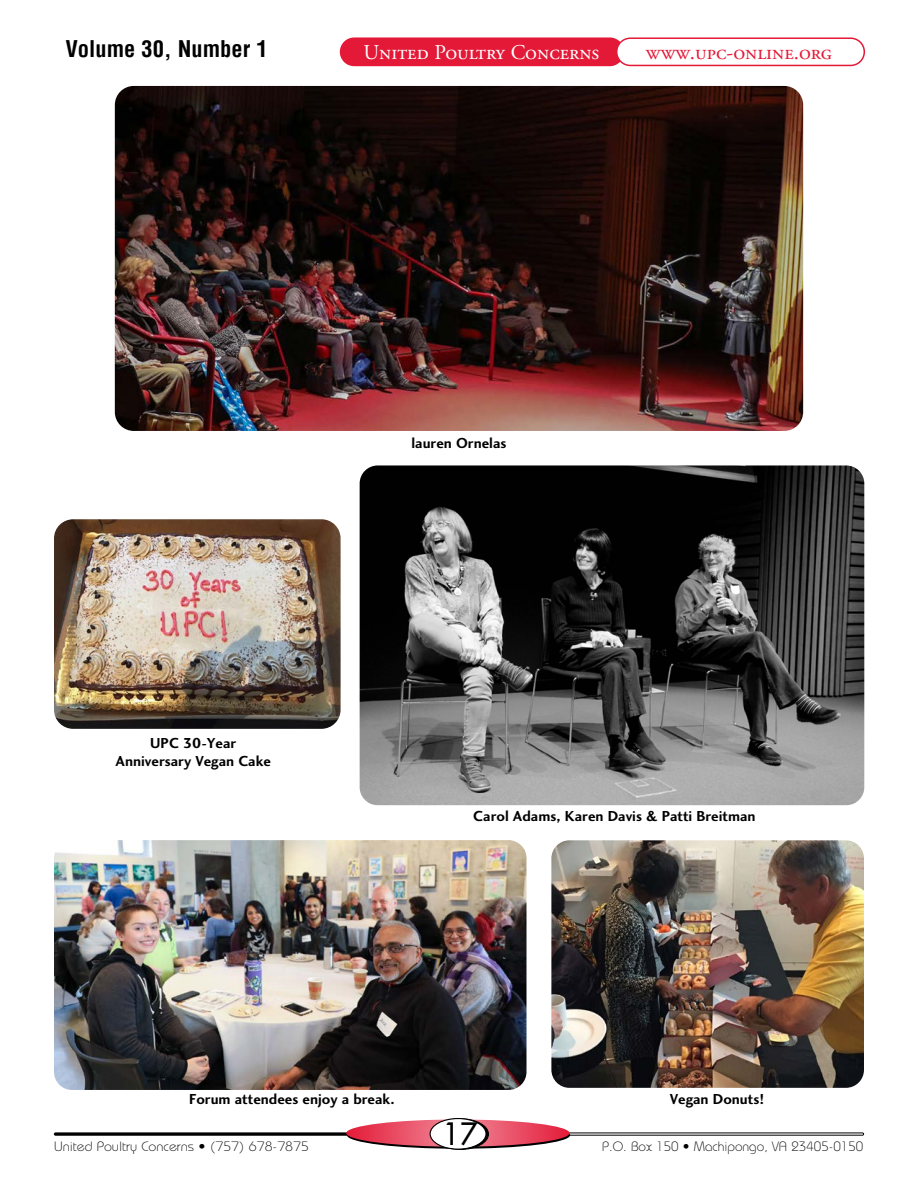
<style>
.page{position:relative;width:918px;height:1188px;background:#fff}
.page>*{position:absolute;margin:0;border:0;box-sizing:border-box;transform-origin:0 0}
.t1{font:30px "Futura";color:#000}
.t2{font:700 condensed 22.5px "Helvetica";color:#000}
.t3{font:21px "Adobe Garamond Pro";color:#fff}
.t4{font:21px "Adobe Garamond Pro";color:#e31937}
.t5{font:15px/18px "Charlotte Sans Bold Plain";color:#000;text-align:center}
.t6{font:300 13.5px "Bauhaus";color:#000;scale:1.05 1}
.t7{font:300 13.5px "Bauhaus";color:#000}
</style>
<div class="page">
<div style="left:54px;top:1133px;width:414px;height:3px;border:1px solid #000"></div>
<div style="left:450px;top:1133px;width:414px;height:3px;border:1px solid #000"></div>
<svg style="left:347px;top:1122px;width:223px;height:27px"></svg>
<svg style="left:346px;top:1119px;width:224px;height:28px;background:#e24e64"></svg>
<div style="left:433px;top:1119px;width:55px;height:30px;background:#000;border-radius:50%"></div>
<div style="left:432px;top:1118px;width:57px;height:32px;border:1px solid #000;border-radius:50%"></div>
<div style="left:430px;top:1119px;width:56px;height:30px;background:#fff;border-radius:50%"></div>
<div style="left:430px;top:1118px;width:57px;height:32px;border:1px solid #000;border-radius:50%"></div>
<div style="left:340px;top:37px;width:284px;height:29px;background:#e31937;border-radius:14px"></div>
<div style="left:617px;top:38px;width:247px;height:27px;background:#fff;border-radius:14px"></div>
<div style="left:616px;top:37px;width:249px;height:29px;border:2px solid #e31937;border-radius:14px"></div>
<img style="left:360px;top:465px;width:504px;height:340px">
<img style="left:54px;top:840px;width:473px;height:250px">
<img style="left:551px;top:840px;width:313px;height:248px">
<img style="left:115px;top:86px;width:688px;height:345px">
<img style="left:54px;top:519px;width:287px;height:210px">
<h2 class="t2" style="left:65px;top:34px;width:204px">Volume 30, Number 1</h2>
<h3 class="t3" style="left:364px;top:39px;width:237px">United Poultry Concerns</h3>
<h3 class="t4" style="left:646px;top:40px;width:188px">www.upc-online.org</h3>
<p class="t5" style="left:116px;top:734px;width:157px">UPC 30-Year<br>Anniversary Vegan Cake</p>
<p class="t5" style="left:412px;top:434px;width:96px">lauren Ornelas</p>
<p class="t5" style="left:473px;top:807px;width:284px">Carol Adams, Karen Davis &amp; Patti Breitman</p>
<p class="t5" style="left:189px;top:1090px;width:207px">Forum attendees enjoy a break.</p>
<p class="t5" style="left:670px;top:1090px;width:96px">Vegan Donuts!</p>
<p class="t6" style="left:54px;top:1138px;width:244px">United Poultry Concerns • (757) 678-7875</p>
<h1 class="t1" style="left:443px;top:1114px;width:36px">17</h1>
<p class="t7" style="left:602px;top:1138px;width:263px">P.O. Box 150 • Machipongo, VA 23405-0150</p>
</div>
